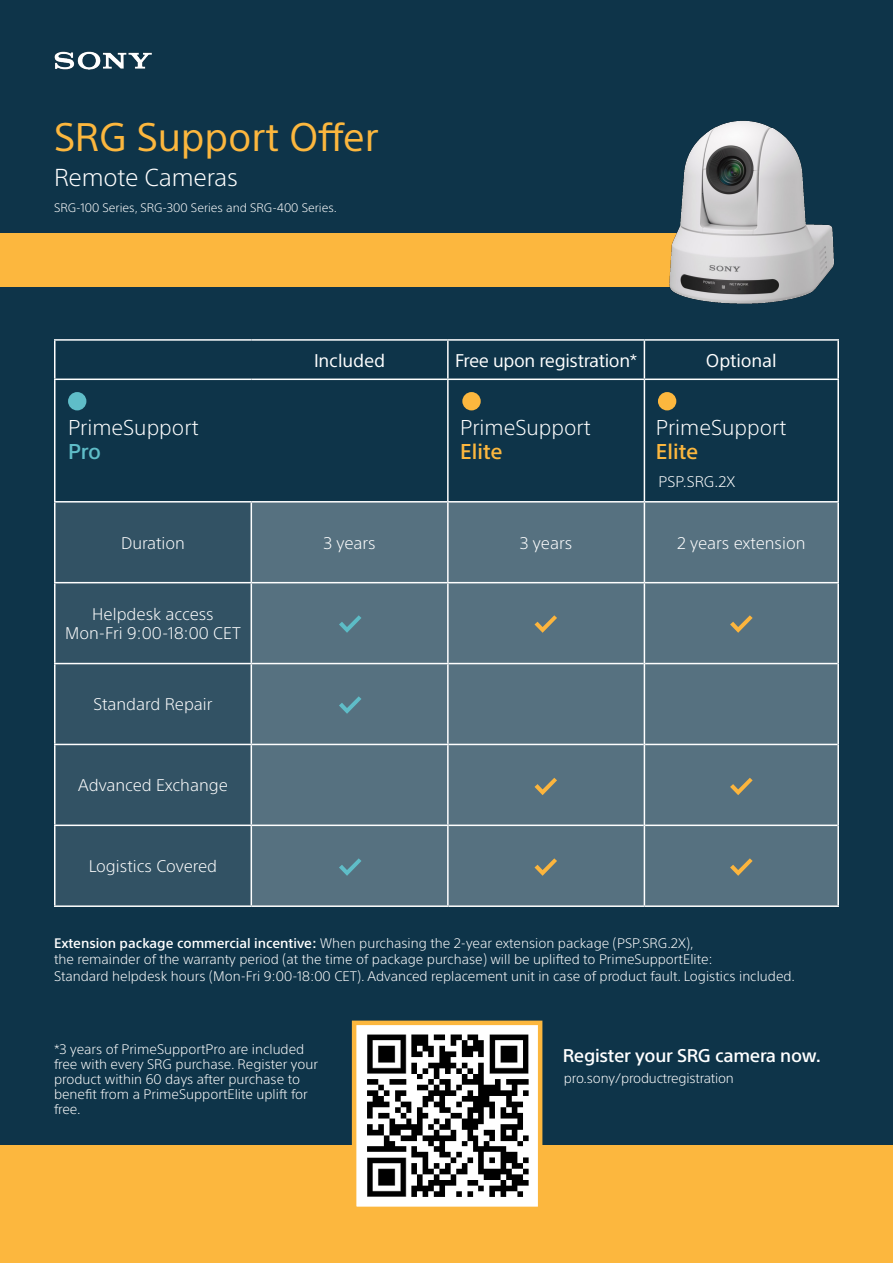
<style>
.page{position:relative;width:893px;height:1263px;background:#0e3449}
.page>*{position:absolute;margin:0;border:0;box-sizing:border-box;transform-origin:0 0}
.t1{font:39px "SST";letter-spacing:-.005em;color:#fcb73e}
.t2{font:300 24px "SST";letter-spacing:-.005em;color:#fff}
.t3{font:300 21px "SST";color:#fff}
.t4{font:500 21px "SST";color:#fcb73e}
.t5{font:500 21px "SST";color:#5fbdc8}
.t6{font:18px "SST";letter-spacing:-.02em;color:#fff}
.t7{font:500 18px "SST";letter-spacing:-.015em;color:#fff}
.t8{font:300 16.5px "SST";color:#fff}
.t9{font:300 15px "SST";color:#fff}
.t10{font:300 13.5px/15px "SST";color:#fff}
.t11{font:300 12px "SST";color:#fff}
.s1{font-weight:500}
</style>
<div class="page">
<div style="left:0;top:234px;width:791px;height:53px;background:#fcb73e"></div>
<div style="left:0;top:1145px;width:893px;height:118px;background:#fcb73e"></div>
<img style="left:54px;top:52px;width:98px;height:18px">
<img style="left:620px;top:120px;width:214px;height:184px">
<div style="left:352px;top:1020px;width:190px;height:191px;background:#fff;border:4px solid #fcb73e"></div>
<img style="left:367px;top:1034px;width:162px;height:163px">
<svg style="left:56px;top:341px;width:781px;height:160px"></svg>
<div style="left:56px;top:502px;width:195px;height:403px;background:#325264"></div>
<div style="left:252px;top:502px;width:585px;height:403px;background:#567180"></div>
<hr style="left:54px;top:380px;width:2px;height:121px;background:#fff">
<hr style="left:54px;top:501px;width:197px;height:1px;background:#fff">
<hr style="left:54px;top:502px;width:2px;height:80px;background:#fff">
<hr style="left:251px;top:501px;width:197px;height:1px;background:#fff">
<hr style="left:251px;top:502px;width:1px;height:80px;background:#fff">
<hr style="left:448px;top:501px;width:196px;height:1px;background:#fff">
<hr style="left:447px;top:502px;width:2px;height:80px;background:#fff">
<hr style="left:644px;top:501px;width:195px;height:1px;background:#fff">
<hr style="left:54px;top:582px;width:197px;height:1px;background:#fff">
<hr style="left:54px;top:583px;width:2px;height:80px;background:#fff">
<hr style="left:251px;top:582px;width:197px;height:1px;background:#fff">
<hr style="left:251px;top:583px;width:1px;height:80px;background:#fff">
<hr style="left:448px;top:582px;width:196px;height:1px;background:#fff">
<hr style="left:447px;top:583px;width:2px;height:80px;background:#fff">
<hr style="left:644px;top:582px;width:195px;height:1px;background:#fff">
<hr style="left:54px;top:663px;width:197px;height:1px;background:#fff">
<hr style="left:54px;top:664px;width:2px;height:80px;background:#fff">
<hr style="left:251px;top:663px;width:198px;height:1px;background:#fff">
<hr style="left:251px;top:664px;width:1px;height:80px;background:#fff">
<hr style="left:447px;top:664px;width:2px;height:80px;background:#fff">
<hr style="left:54px;top:744px;width:197px;height:1px;background:#fff">
<hr style="left:54px;top:745px;width:2px;height:79px;background:#fff">
<hr style="left:251px;top:744px;width:198px;height:1px;background:#fff">
<hr style="left:251px;top:745px;width:1px;height:79px;background:#fff">
<hr style="left:447px;top:745px;width:2px;height:79px;background:#fff">
<hr style="left:54px;top:824px;width:197px;height:2px;background:#fff">
<hr style="left:54px;top:826px;width:2px;height:79px;background:#fff">
<hr style="left:251px;top:824px;width:198px;height:2px;background:#fff">
<hr style="left:251px;top:826px;width:1px;height:79px;background:#fff">
<hr style="left:447px;top:826px;width:2px;height:79px;background:#fff">
<hr style="left:54px;top:905px;width:197px;height:2px;background:#fff">
<hr style="left:251px;top:905px;width:198px;height:2px;background:#fff">
<hr style="left:449px;top:663px;width:195px;height:1px;background:#fff">
<hr style="left:645px;top:663px;width:192px;height:1px;background:#fff">
<hr style="left:449px;top:744px;width:195px;height:1px;background:#fff">
<hr style="left:645px;top:744px;width:192px;height:1px;background:#fff">
<hr style="left:449px;top:824px;width:195px;height:2px;background:#fff">
<hr style="left:645px;top:824px;width:192px;height:2px;background:#fff">
<hr style="left:449px;top:905px;width:195px;height:2px;background:#fff">
<hr style="left:54px;top:341px;width:2px;height:37px;background:#fff">
<hr style="left:251px;top:341px;width:1px;height:37px;background:#0e3449">
<hr style="left:644px;top:583px;width:1px;height:80px;background:#fff">
<hr style="left:644px;top:663px;width:1px;height:81px;background:#fff">
<hr style="left:644px;top:744px;width:1px;height:81px;background:#fff">
<hr style="left:644px;top:825px;width:1px;height:80px;background:#fff">
<hr style="left:644px;top:905px;width:195px;height:2px;background:#fff">
<hr style="left:837px;top:341px;width:2px;height:37px;background:#fff">
<hr style="left:837px;top:380px;width:2px;height:121px;background:#fff">
<hr style="left:837px;top:502px;width:2px;height:80px;background:#fff">
<hr style="left:837px;top:583px;width:2px;height:80px;background:#fff">
<hr style="left:837px;top:663px;width:2px;height:81px;background:#fff">
<hr style="left:837px;top:744px;width:2px;height:81px;background:#fff">
<hr style="left:837px;top:825px;width:2px;height:80px;background:#fff">
<hr style="left:54px;top:378px;width:197px;height:2px;background:#fff">
<hr style="left:251px;top:378px;width:197px;height:2px;background:#fff">
<hr style="left:448px;top:378px;width:196px;height:2px;background:#fff">
<hr style="left:644px;top:378px;width:195px;height:2px;background:#fff">
<hr style="left:54px;top:339px;width:197px;height:2px;background:#fff">
<hr style="left:251px;top:339px;width:197px;height:2px;background:#fff">
<hr style="left:448px;top:339px;width:196px;height:2px;background:#fff">
<hr style="left:644px;top:339px;width:195px;height:2px;background:#fff">
<hr style="left:644px;top:502px;width:1px;height:80px;background:#fff">
<hr style="left:447px;top:341px;width:2px;height:37px;background:#fff">
<hr style="left:644px;top:341px;width:1px;height:37px;background:#fff">
<hr style="left:447px;top:380px;width:2px;height:121px;background:#fff">
<hr style="left:644px;top:380px;width:1px;height:121px;background:#fff">
<div style="left:462px;top:392px;width:19px;height:18px;background:#fcb73e;border-radius:50%"></div>
<svg style="left:730px;top:615px;width:23px;height:18px"></svg>
<svg style="left:730px;top:778px;width:23px;height:17px"></svg>
<svg style="left:730px;top:858px;width:23px;height:18px"></svg>
<svg style="left:534px;top:615px;width:23px;height:18px"></svg>
<svg style="left:534px;top:778px;width:23px;height:17px"></svg>
<svg style="left:534px;top:858px;width:23px;height:18px"></svg>
<svg style="left:339px;top:615px;width:22px;height:18px"></svg>
<svg style="left:339px;top:696px;width:22px;height:18px"></svg>
<svg style="left:339px;top:858px;width:22px;height:18px"></svg>
<div style="left:68px;top:392px;width:18px;height:18px;background:#5fbdc8;border-radius:50%"></div>
<div style="left:658px;top:392px;width:18px;height:18px;background:#fcb73e;border-radius:50%"></div>
<p class="t1" style="left:54px;top:115px;width:326px">SRG Support Offer</p>
<p class="t2" style="left:54px;top:163px;width:186px">Remote Cameras</p>
<p class="t11" style="left:54px;top:201px;width:284px">SRG-100 Series, SRG-300 Series and SRG-400 Series.</p>
<p class="t3" style="left:68px;top:415px;width:132px">PrimeSupport</p>
<p class="t5" style="left:68px;top:439px;width:35px">Pro</p>
<p class="t6" style="left:314px;top:349px;width:73px">Included</p>
<p class="t6" style="left:455px;top:349px;width:184px">Free upon registration*</p>
<p class="t6" style="left:706px;top:349px;width:72px">Optional</p>
<p class="t3" style="left:460px;top:415px;width:132px">PrimeSupport</p>
<p class="t4" style="left:460px;top:439px;width:44px">Elite</p>
<p class="t3" style="left:656px;top:415px;width:132px">PrimeSupport</p>
<p class="t4" style="left:656px;top:439px;width:44px">Elite</p>
<p class="t9" style="left:659px;top:472px;width:78px">PSP.SRG.2X</p>
<p class="t8" style="left:121px;top:533px;width:65px">Duration</p>
<p class="t8" style="left:323px;top:533px;width:54px">3 years</p>
<p class="t8" style="left:520px;top:533px;width:54px">3 years</p>
<p class="t8" style="left:677px;top:533px;width:130px">2 years extension</p>
<p class="t8" style="left:92px;top:604px;width:123px">Helpdesk access</p>
<p class="t8" style="left:65px;top:624px;width:177px">Mon-Fri 9:00-18:00 CET</p>
<p class="t8" style="left:94px;top:695px;width:120px">Standard Repair</p>
<p class="t8" style="left:78px;top:776px;width:151px">Advanced Exchange</p>
<p class="t8" style="left:89px;top:857px;width:130px">Logistics Covered</p>
<p class="t10" style="left:54px;top:935px;width:641px"><span class="s1">Extension package commercial incentive:</span> When purchasing the 2-year extension package (PSP.SRG.2X),</p>
<p class="t10" style="left:54px;top:952px;width:660px">the remainder of the warranty period (at the time of package purchase) will be uplifted to PrimeSupportElite:</p>
<p class="t10" style="left:54px;top:968px;width:743px">Standard helpdesk hours (Mon-Fri 9:00-18:00 CET). Advanced replacement unit in case of product fault. Logistics included.</p>
<p class="t10" style="left:54px;top:1042px;width:265px">*3 years of PrimeSupportPro are included free with every SRG purchase. Register your product within 60 days after purchase to benefit from a PrimeSupportElite uplift for free.</p>
<p class="t7" style="left:563px;top:1045px;width:260px">Register your SRG camera now.</p>
<p class="t10" style="left:564px;top:1070px;width:171px">pro.sony/productregistration</p>
</div>
